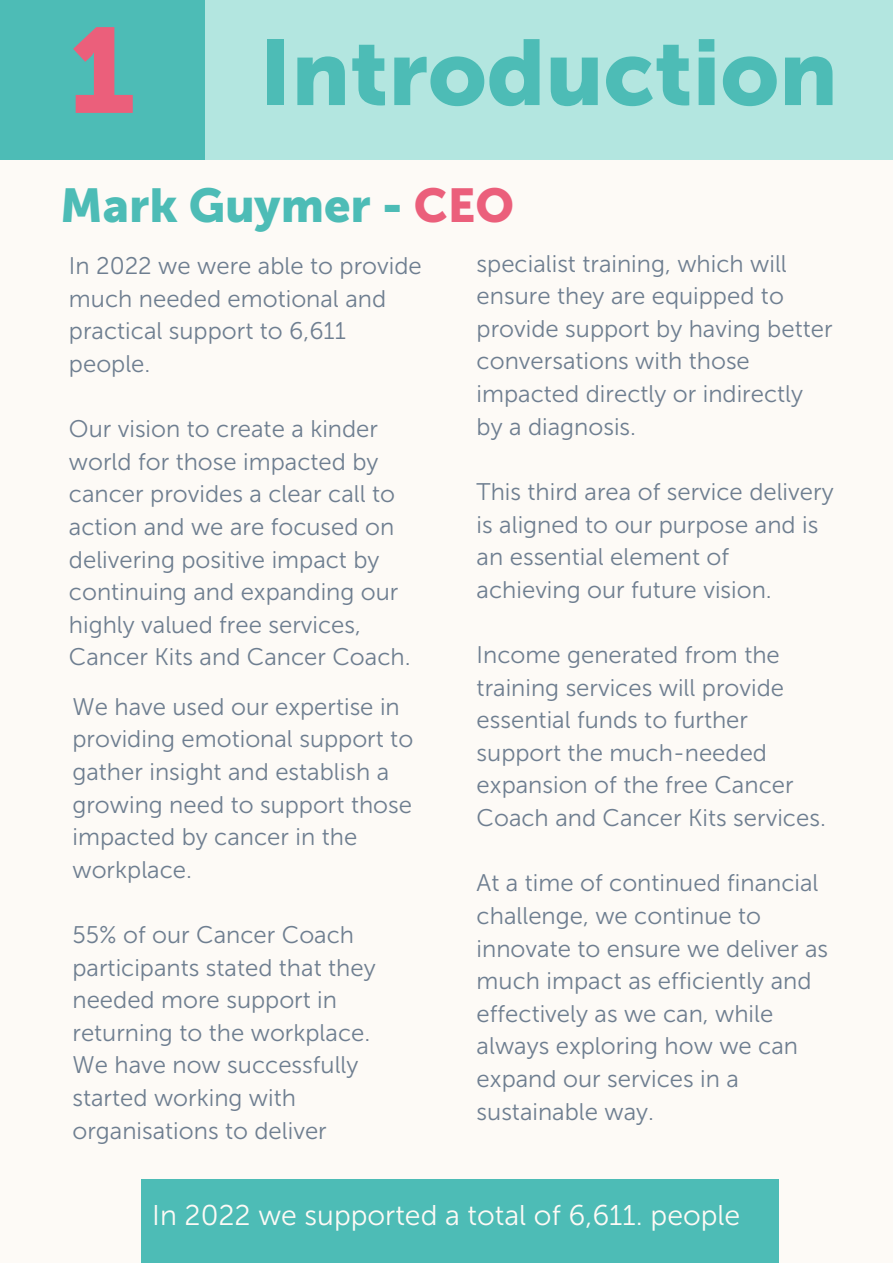
<style>
.page{position:relative;width:893px;height:1264px;background:#fff}
.page>*{position:absolute;margin:0;border:0;box-sizing:border-box;transform-origin:0 0}
.t1{font:119.85px "Museo Sans 900";color:#eb5f7b}
.t2{font:92.1px "Museo Sans 900";color:#4dbcb6}
.t3{font:47.25px "Museo Sans 900";color:#4dbcb6}
.t4{font:28.5px "Museo Sans 300";color:#fdfaf6}
.t5{font:24px/32.5px "Museo Sans 300";color:#6e7e90}
.s1{color:#eb5f7b}
</style>
<div class="page">
<div style="left:0;top:0;width:892px;height:1262px;background:#fdfaf6"></div>
<div style="left:0;top:0;width:259px;height:160px;background:#4dbcb6"></div>
<div style="left:205px;top:0;width:687px;height:160px;background:#b3e6e0"></div>
<div style="left:141px;top:1179px;width:637px;height:83px;background:#4dbcb6"></div>
<p class="t1" style="left:69px;top:0;width:68px">1</p>
<p class="t2" style="left:260px;top:18px;width:579px">Introduction</p>
<p class="t3" style="left:60px;top:177px;width:455px">Mark Guymer - <span class="s1">CEO</span></p>
<p class="t5" style="left:69px;top:249px;width:354px">In 2022 we were able to provide much needed emotional and practical support to 6,611 people.</p>
<p class="t5" style="left:69px;top:412px;width:343px">Our vision to create a kinder world for those impacted by cancer provides a clear call to action and we are focused on delivering positive impact by continuing and expanding our highly valued free services,<br>Cancer Kits and Cancer Coach.</p>
<p class="t5" style="left:72px;top:690px;width:342px">We have used our expertise in providing emotional support to gather insight and establish a growing need to support those impacted by cancer in the workplace.</p>
<p class="t5" style="left:72px;top:918px;width:304px">55% of our Cancer Coach participants stated that they needed more support in returning to the workplace.</p>
<p class="t5" style="left:72px;top:1048px;width:287px">We have now successfully started working with organisations to deliver</p>
<p class="t5" style="left:476px;top:247px;width:357px">specialist training, which will ensure they are equipped to provide support by having better conversations with those impacted directly or indirectly by a diagnosis.</p>
<p class="t5" style="left:476px;top:475px;width:358px">This third area of service delivery is aligned to our purpose and is an essential element of achieving our future vision.</p>
<p class="t5" style="left:476px;top:638px;width:351px">Income generated from the training services will provide essential funds to further support the much-needed expansion of the free Cancer<br>Coach and Cancer Kits services.</p>
<p class="t5" style="left:476px;top:866px;width:353px">At a time of continued financial challenge, we continue to innovate to ensure we deliver as much impact as efficiently and effectively as we can, while always exploring how we can expand our services in a sustainable way.</p>
<p class="t4" style="left:152px;top:1197px;width:589px">In 2022 we supported a total of 6,611. people</p>
</div>
